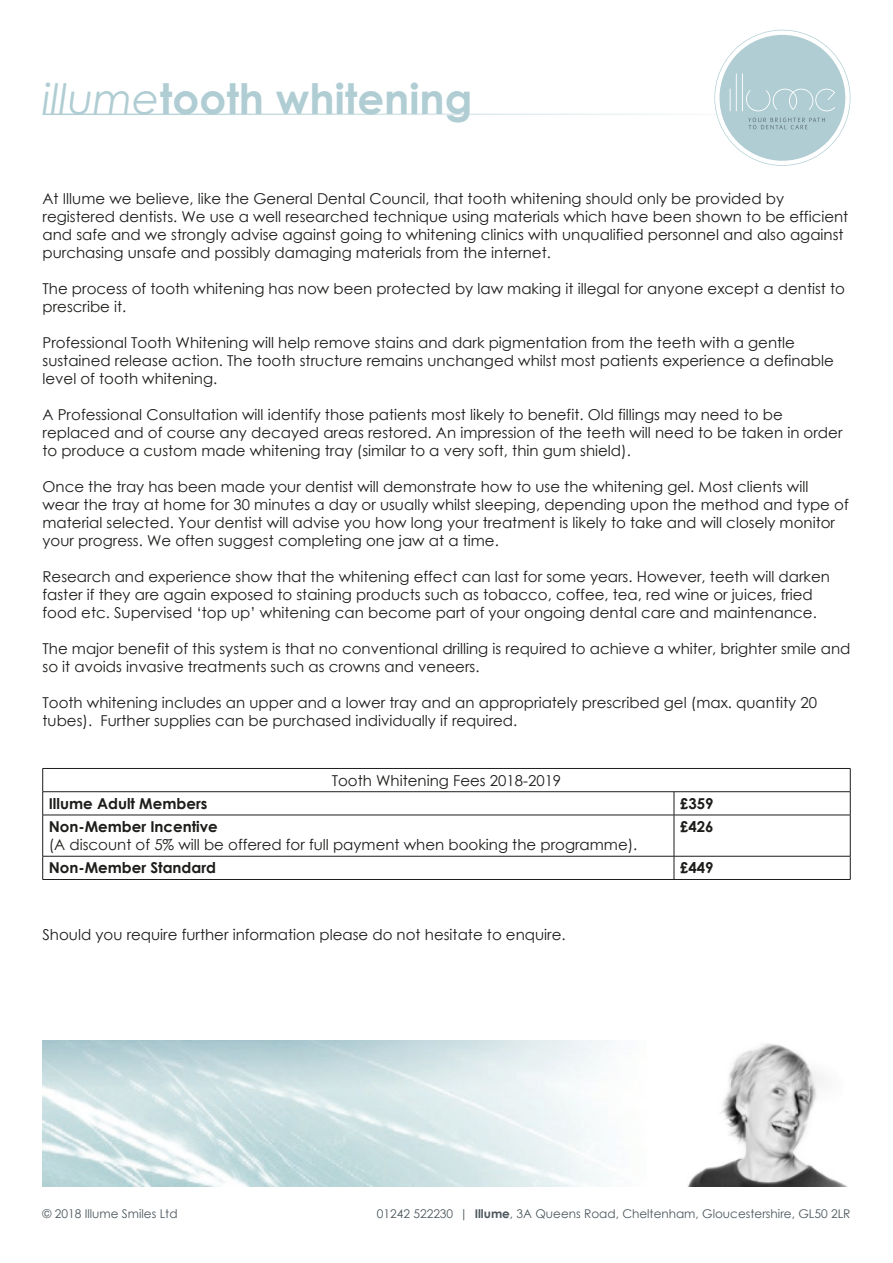
<style>
.page{position:relative;width:893px;height:1263px;background:#fff}
.page>*{position:absolute;margin:0;border:0;box-sizing:border-box;transform-origin:0 0}
.t1{font:700 42px "Century Gothic";color:#afcdd3}
.t2{font:15px/18px "Century Gothic";color:#1d1d1b}
.t3{font:700 15px "Century Gothic";color:#1d1d1b}
.t4{font:12px "Century Gothic";color:#4c575d}
.s1{font-weight:400;font-style:italic}
.s2{font-weight:700}
</style>
<div class="page">
<img style="left:43px;top:1040px;width:568px;height:147px">
<svg style="left:714px;top:30px;width:136px;height:136px"></svg>
<img style="left:687px;top:1044px;width:161px;height:143px">
<hr style="left:43px;top:114px;width:739px;height:1px;background:#afcdd3">
<hr style="left:43px;top:768px;width:631px;height:1px;background:#1d1d1b">
<hr style="left:674px;top:768px;width:176px;height:1px;background:#1d1d1b">
<hr style="left:43px;top:791px;width:631px;height:1px;background:#1d1d1b">
<svg style="left:42px;top:769px;width:1px;height:46px"></svg>
<hr style="left:674px;top:791px;width:176px;height:1px;background:#1d1d1b">
<svg style="left:674px;top:792px;width:1px;height:23px"></svg>
<svg style="left:850px;top:769px;width:1px;height:46px"></svg>
<hr style="left:43px;top:815px;width:631px;height:1px;background:#1d1d1b">
<hr style="left:42px;top:815px;width:1px;height:41px;background:#1d1d1b">
<hr style="left:674px;top:815px;width:176px;height:1px;background:#1d1d1b">
<hr style="left:674px;top:815px;width:1px;height:41px;background:#1d1d1b">
<hr style="left:850px;top:815px;width:1px;height:41px;background:#1d1d1b">
<hr style="left:43px;top:856px;width:631px;height:1px;background:#1d1d1b">
<svg style="left:42px;top:856px;width:1px;height:23px"></svg>
<hr style="left:674px;top:856px;width:176px;height:1px;background:#1d1d1b">
<svg style="left:674px;top:856px;width:1px;height:23px"></svg>
<svg style="left:850px;top:856px;width:1px;height:23px"></svg>
<hr style="left:43px;top:879px;width:631px;height:1px;background:#1d1d1b">
<hr style="left:674px;top:879px;width:176px;height:1px;background:#1d1d1b">
<p class="t1" style="left:43px;top:66px;width:431px"><span class="s1">illume</span>tooth whitening</p>
<p class="t2" style="left:43px;top:189px;width:807px">At Illume we believe, like the General Dental Council, that tooth whitening should only be provided by registered dentists. We use a well researched technique using materials which have been shown to be efficient and safe and we strongly advise against going to whitening clinics with unqualified personnel and also against purchasing unsafe and possibly damaging materials from the internet.</p>
<p class="t2" style="left:43px;top:279px;width:804px">The process of tooth whitening has now been protected by law making it illegal for anyone except a dentist to prescribe it.</p>
<p class="t2" style="left:43px;top:333px;width:793px">Professional Tooth Whitening will help remove stains and dark pigmentation from the teeth with a gentle sustained release action. The tooth structure remains unchanged whilst most patients experience a definable level of tooth whitening.</p>
<p class="t2" style="left:43px;top:405px;width:801px">A Professional Consultation will identify those patients most likely to benefit. Old fillings may need to be replaced and of course any decayed areas restored. An impression of the teeth will need to be taken in order to produce a custom made whitening tray (similar to a very soft, thin gum shield).</p>
<p class="t2" style="left:43px;top:477px;width:808px">Once the tray has been made your dentist will demonstrate how to use the whitening gel. Most clients will wear the tray at home for 30 minutes a day or usually whilst sleeping, depending upon the method and type of material selected. Your dentist will advise you how long your treatment is likely to take and will closely monitor your progress. We often suggest completing one jaw at a time.</p>
<p class="t2" style="left:43px;top:567px;width:789px">Research and experience show that the whitening effect can last for some years. However, teeth will darken faster if they are again exposed to staining products such as tobacco, coffee, tea, red wine or juices, fried food etc. Supervised ‘top up’ whitening can become part of your ongoing dental care and maintenance.</p>
<p class="t2" style="left:43px;top:639px;width:809px">The major benefit of this system is that no conventional drilling is required to achieve a whiter, brighter smile and so it avoids invasive treatments such as crowns and veneers.</p>
<p class="t2" style="left:43px;top:693px;width:776px">Tooth whitening includes an upper and a lower tray and an appropriately prescribed gel (max. quantity 20 tubes). Further supplies can be purchased individually if required.</p>
<p class="t2" style="left:332px;top:771px;width:231px">Tooth Whitening Fees 2018-2019</p>
<p class="t3" style="left:49px;top:792px;width:160px">Illume Adult Members</p>
<p class="t3" style="left:680px;top:792px;width:35px">£359</p>
<p class="t3" style="left:49px;top:815px;width:171px">Non-Member Incentive</p>
<p class="t2" style="left:49px;top:835px;width:590px">(A discount of 5% will be offered for full payment when booking the programme).</p>
<p class="t3" style="left:680px;top:815px;width:35px">£426</p>
<p class="t3" style="left:49px;top:857px;width:169px">Non-Member Standard</p>
<p class="t3" style="left:680px;top:857px;width:35px">£449</p>
<p class="t2" style="left:43px;top:926px;width:525px">Should you require further information please do not hesitate to enquire.</p>
<p class="t4" style="left:43px;top:1205px;width:137px">© 2018 Illume Smiles Ltd</p>
<p class="t4" style="left:377px;top:1205px;width:475px">01242 522230 | <span class="s2">Illume</span>, 3A Queens Road, Cheltenham, Gloucestershire, GL50 2LR</p>
</div>
